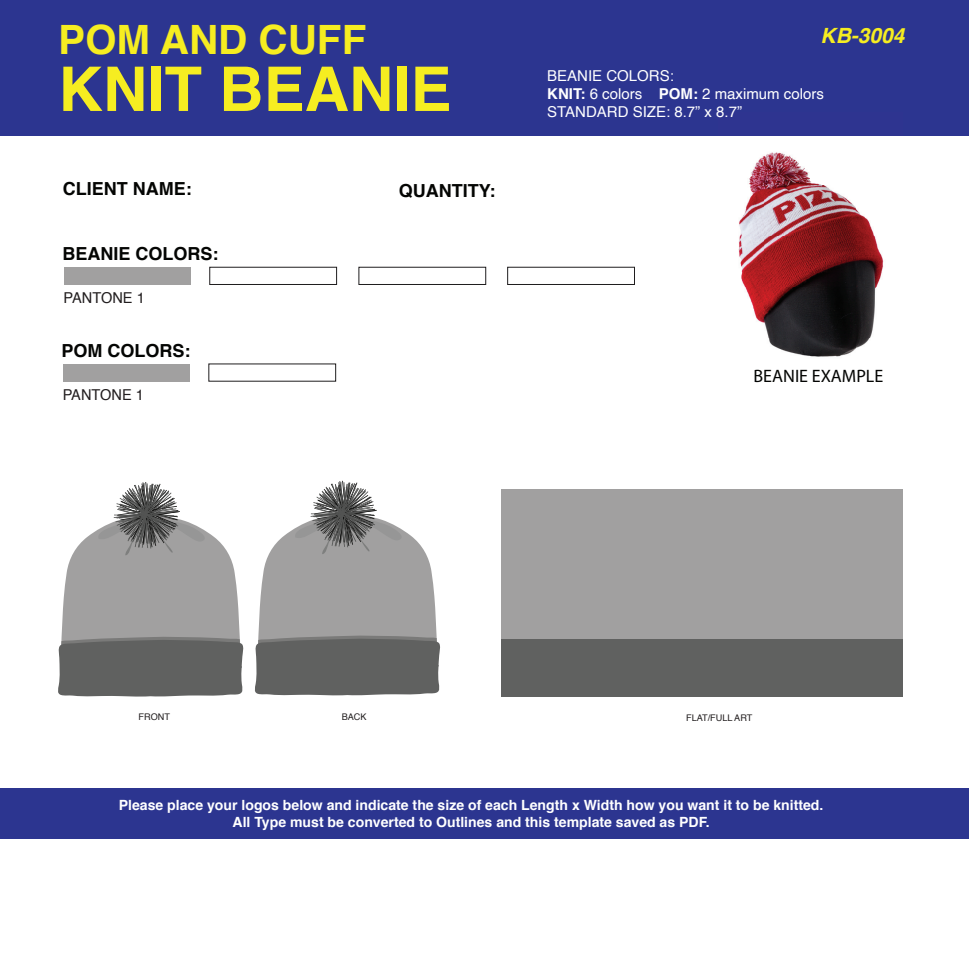
<style>
.page{position:relative;width:969px;height:974px;background:#fff}
.page>*{position:absolute;margin:0;border:0;box-sizing:border-box;transform-origin:0 0}
.t1{font:700 61.5px "Helvetica";color:#f6ed21}
.t2{font:700 40.35px "Helvetica";color:#f6ed21}
.t3{font:italic 700 21px "Helvetica";color:#f6ed21}
.t4{font:700 18px "Helvetica";color:#040503}
.t5{font:18px "Myriad Pro";color:#040503}
.t6{font:15px/18px "Helvetica";color:#fff}
.t7{font:15px "Helvetica";color:#211d1e}
.t8{font:700 14.1px/16.8px "Helvetica";color:#fff;text-align:center}
.t9{font:9.15px "Helvetica";color:#211d1e}
.s1{font-weight:700}
</style>
<div class="page">
<div style="left:0;top:0;width:969px;height:135px;background:#2c3590"></div>
<div style="left:64px;top:267px;width:127px;height:17px;background:#a1a0a0"></div>
<div style="left:209px;top:267px;width:128px;height:18px;border:1px solid #1f1d1e"></div>
<div style="left:359px;top:267px;width:127px;height:18px;border:1px solid #1f1d1e"></div>
<div style="left:507px;top:267px;width:128px;height:18px;border:1px solid #1f1d1e"></div>
<div style="left:1px;top:788px;width:968px;height:51px;background:#2c3590"></div>
<div style="left:63px;top:364px;width:127px;height:17px;background:#a1a0a0"></div>
<div style="left:502px;top:489px;width:401px;height:208px;background:#a1a0a0"></div>
<svg style="left:58px;top:482px;width:186px;height:215px"></svg>
<div style="left:502px;top:640px;width:401px;height:57px;background:#606160"></div>
<svg style="left:255px;top:481px;width:185px;height:215px"></svg>
<img style="left:718px;top:135px;width:185px;height:222px">
<h2 class="t2" style="left:58px;top:7px;width:310px">POM AND CUFF</h2>
<h3 class="t3" style="left:821px;top:18px;width:86px">KB-3004</h3>
<h1 class="t1" style="left:59px;top:40px;width:394px">KNIT BEANIE</h1>
<p class="t4" style="left:63px;top:174px;width:130px">CLIENT NAME:</p>
<p class="t4" style="left:399px;top:176px;width:98px">QUANTITY:</p>
<p class="t4" style="left:62px;top:239px;width:158px">BEANIE COLORS:</p>
<p class="t7" style="left:64px;top:286px;width:83px">PANTONE 1</p>
<p class="t4" style="left:62px;top:336px;width:131px">POM COLORS:</p>
<p class="t7" style="left:63px;top:383px;width:83px">PANTONE 1</p>
<p class="t6" style="left:547px;top:67px;width:278px">BEANIE COLORS:<br><span class="s1">KNIT:</span> 6 colors <span class="s1">POM:</span> 2 maximum colors<br>STANDARD SIZE: 8.7” x 8.7”</p>
<p class="t5" style="left:754px;top:365px;width:131px">BEANIE EXAMPLE</p>
<p class="t9" style="left:139px;top:709px;width:33px">FRONT</p>
<p class="t9" style="left:342px;top:710px;width:26px">BACK</p>
<p class="t9" style="left:686px;top:710px;width:68px">FLAT/FULL ART</p>
<p class="t8" style="left:119px;top:797px;width:706px">Please place your logos below and indicate the size of each Length x Width how you want it to be knitted.<br>All Type must be converted to Outlines and this template saved as PDF.</p>
</div>
